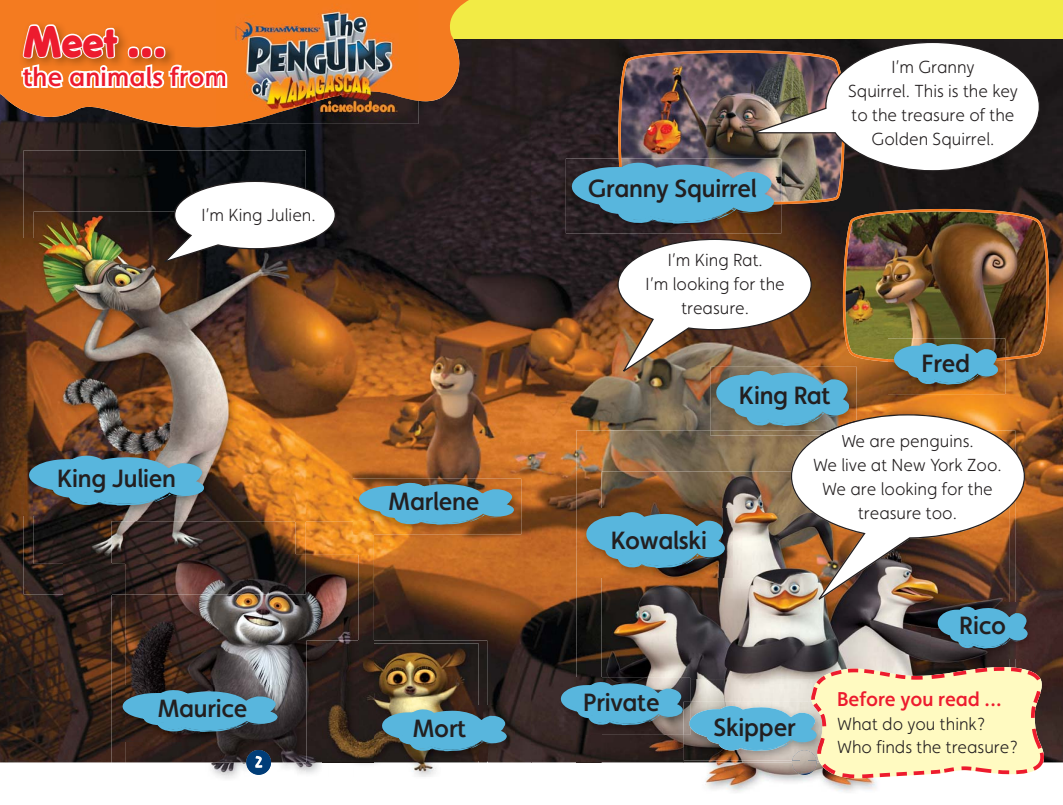
<style>
.page{position:relative;width:1063px;height:805px;background:#fff}
.page>*{position:absolute;margin:0;border:0;box-sizing:border-box;transform-origin:0 0}
.t1{font:700 43.75px "Snicker";color:#ed1b2e;scale:.9 1}
.t2{font:500 26.25px "Faricy New";letter-spacing:.01em;color:#ed1b2e}
.t3{font:500 25px "Faricy New";letter-spacing:-.01em;color:#231f20}
.t4{font:500 20px "Faricy New";color:#ed1b2e}
.t5{font:300 17.5px/23.8px "Faricy New";color:#231f20;text-align:center}
</style>
<div class="page">
<img style="left:0;top:136px;width:531px;height:626px">
<img style="left:24px;top:150px;width:282px;height:89px">
<img style="left:24px;top:239px;width:10px;height:212px">
<img style="left:296px;top:264px;width:10px;height:257px">
<img style="left:24px;top:515px;width:40px;height:79px">
<img style="left:64px;top:563px;width:48px;height:31px">
<img style="left:34px;top:211px;width:262px;height:352px">
<img style="left:112px;top:521px;width:262px;height:242px">
<img style="left:112px;top:521px;width:194px;height:73px">
<img style="left:112px;top:521px;width:184px;height:42px">
<img style="left:125px;top:554px;width:234px;height:225px">
<img style="left:246px;top:749px;width:25px;height:25px">
<svg style="left:255px;top:755px;width:7px;height:12px"></svg>
<img style="left:125px;top:554px;width:181px;height:40px">
<img style="left:125px;top:554px;width:171px;height:9px">
<img style="left:322px;top:775px;width:109px;height:3px">
<img style="left:374px;top:640px;width:113px;height:122px">
<img style="left:359px;top:640px;width:15px;height:3px">
<img style="left:307px;top:640px;width:52px;height:135px">
<img style="left:359px;top:643px;width:120px;height:132px">
<img style="left:322px;top:643px;width:37px;height:119px">
<svg style="left:0;top:0;width:531px;height:136px;background:#925822"></svg>
<img style="left:19px;top:20px;width:156px;height:48px">
<svg style="left:21px;top:23px;width:195px;height:70px"></svg>
<img style="left:216px;top:0;width:202px;height:124px">
<img style="left:216px;top:72px;width:11px;height:16px">
<img style="left:216px;top:66px;width:9px;height:4px">
<img style="left:216px;top:70px;width:9px;height:16px">
<svg style="left:160px;top:180px;width:177px;height:84px"></svg>
<img style="left:23px;top:451px;width:188px;height:64px">
<svg style="left:29px;top:455px;width:175px;height:50px;background:#5a9ab4"></svg>
<img style="left:117px;top:685px;width:168px;height:56px">
<svg style="left:123px;top:690px;width:154px;height:41px;background:#5196b3"></svg>
<img style="left:353px;top:478px;width:168px;height:56px">
<img style="left:353px;top:521px;width:21px;height:13px">
<svg style="left:359px;top:482px;width:155px;height:42px;background:#6da0ab"></svg>
<img style="left:376px;top:705px;width:138px;height:55px">
<svg style="left:382px;top:709px;width:125px;height:42px;background:#5293ac"></svg>
<div style="left:531px;top:0;width:532px;height:39px;background:#f2eb45"></div>
<img style="left:531px;top:39px;width:532px;height:723px">
<img style="left:618px;top:50px;width:128px;height:108px">
<img style="left:576px;top:436px;width:215px;height:35px">
<img style="left:576px;top:471px;width:26px;height:206px">
<img style="left:1010px;top:599px;width:5px;height:66px">
<img style="left:576px;top:734px;width:107px;height:28px">
<img style="left:602px;top:762px;width:274px;height:30px">
<img style="left:602px;top:471px;width:189px;height:41px">
<img style="left:969px;top:599px;width:41px;height:66px">
<img style="left:724px;top:512px;width:245px;height:153px">
<img style="left:602px;top:577px;width:122px;height:100px">
<img style="left:791px;top:436px;width:234px;height:163px">
<svg style="left:746px;top:41px;width:295px;height:122px"></svg>
<img style="left:555px;top:677px;width:134px;height:57px">
<img style="left:683px;top:701px;width:6px;height:33px">
<svg style="left:689px;top:665px;width:361px;height:115px;background:#cecaae"></svg>
<svg style="left:561px;top:681px;width:122px;height:44px;background:#5899b5"></svg>
<img style="left:932px;top:602px;width:103px;height:56px">
<svg style="left:938px;top:606px;width:89px;height:42px;background:#4f91ae"></svg>
<img style="left:580px;top:508px;width:152px;height:69px">
<svg style="left:586px;top:512px;width:139px;height:56px;background:#5e97aa"></svg>
<img style="left:566px;top:158px;width:53px;height:75px">
<img style="left:619px;top:158px;width:162px;height:5px">
<img style="left:572px;top:163px;width:477px;height:273px">
<svg style="left:531px;top:39px;width:1px;height:115px"></svg>
<h1 class="t1" style="left:24px;top:13px;width:160px">Meet ...</h1>
<h2 class="t2" style="left:23px;top:64px;width:206px">the animals from</h2>
<p class="t5" style="left:202px;top:204px;width:116px">I’m King Julien.</p>
<h3 class="t3" style="left:57px;top:466px;width:120px">King Julien</h3>
<h3 class="t3" style="left:158px;top:696px;width:91px">Maurice</h3>
<h3 class="t3" style="left:389px;top:489px;width:92px">Marlene</h3>
<h3 class="t3" style="left:413px;top:715px;width:55px">Mort</h3>
<h3 class="t3" style="left:588px;top:176px;width:171px">Granny Squirrel</h3>
<p class="t5" style="left:848px;top:56px;width:171px">I’m Granny<br>Squirrel. This is the key to the treasure of the<br>Golden Squirrel.</p>
<p class="t5" style="left:646px;top:249px;width:141px">I’m King Rat.<br>I’m looking for the treasure.</p>
<h3 class="t3" style="left:739px;top:383px;width:93px">King Rat</h3>
<h3 class="t3" style="left:922px;top:351px;width:50px">Fred</h3>
<h3 class="t3" style="left:611px;top:527px;width:98px">Kowalski</h3>
<p class="t5" style="left:813px;top:430px;width:190px">We are penguins.<br>We live at New York Zoo.<br>We are looking for the treasure too.</p>
<h3 class="t3" style="left:583px;top:689px;width:78px">Private</h3>
<h3 class="t3" style="left:713px;top:714px;width:84px">Skipper</h3>
<h3 class="t3" style="left:959px;top:613px;width:48px">Rico</h3>
<p class="t4" style="left:837px;top:689px;width:166px">Before you read …</p>
<p class="t5" style="left:837px;top:712px;width:183px;text-align:left">What do you think?<br>Who finds the treasure?</p>
</div>
